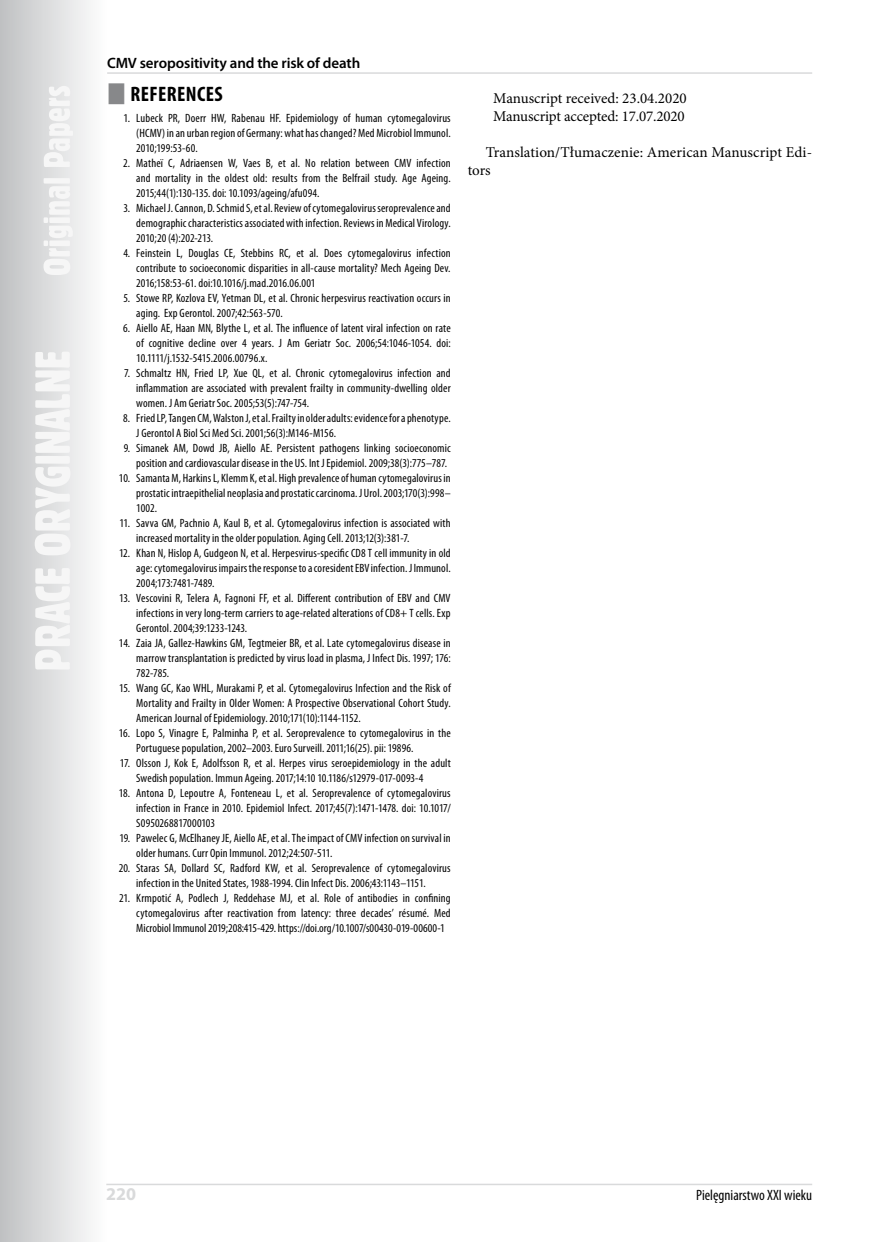
<style>
.page{position:relative;width:876px;height:1242px;background:#fff}
.page>*{position:absolute;margin:0;border:0;box-sizing:border-box;transform-origin:0 0}
.t1{font:700 condensed 21px "Myriad Pro";letter-spacing:.02em;color:#000}
.t2{font:700 18px "Myriad Pro";color:#d9dadb}
.t3{font:15px/18px "Minion Pro";letter-spacing:-.005em;color:#000}
.t4{font:600 15px "Myriad Pro";letter-spacing:-.01em;color:#000}
.t5{font:condensed 15px "Myriad Pro";color:#000}
.t6{font:condensed 12px/15px "Myriad Pro";letter-spacing:.01em;color:#000;text-align:justify}
</style>
<div class="page">
<svg style="left:0;top:0;width:90px;height:1242px;background:#d8d9da"></svg>
<svg style="left:35px;top:86px;width:38px;height:583px"></svg>
<hr style="left:106px;top:1183px;width:706px;height:2px;background:#d9dadb">
<hr style="left:107px;top:72px;width:705px;height:2px;background:#d9dadb">
<p class="t4" style="left:107px;top:53px;width:255px">CMV seropositivity and the risk of death</p>
<h1 class="t1" style="left:131px;top:81px;width:94px">REFERENCES</h1>
<p class="t6" style="left:136px;top:110px;width:316px;text-indent:-13px">1. Lubeck PR, Doerr HW, Rabenau HF. Epidemiology of human cytomegalovirus (HCMV) in an urban region of Germany: what has changed? Med Microbiol Immunol.<br>2010;199:53-60.</p>
<p class="t6" style="left:136px;top:155px;width:316px;text-indent:-13px">2. Matheï C, Adriaensen W, Vaes B, et al. No relation between CMV infection and mortality in the oldest old: results from the Belfrail study. Age Ageing.<br>2015;44(1):130-135. doi: 10.1093/ageing/afu094.</p>
<p class="t6" style="left:136px;top:200px;width:316px;text-indent:-13px">3. Michael J. Cannon, D. Schmid S, et al. Review of cytomegalovirus seroprevalence and demographic characteristics associated with infection. Reviews in Medical Virology.<br>2010;20 (4):202-213.</p>
<p class="t6" style="left:136px;top:245px;width:316px;text-indent:-13px">4. Feinstein L, Douglas CE, Stebbins RC, et al. Does cytomegalovirus infection contribute to socioeconomic disparities in all-cause mortality? Mech Ageing Dev.<br>2016;158:53-61. doi:10.1016/j.mad.2016.06.001</p>
<p class="t6" style="left:136px;top:290px;width:316px;text-indent:-13px">5. Stowe RP, Kozlova EV, Yetman DL, et al. Chronic herpesvirus reactivation occurs in aging. Exp Gerontol. 2007;42:563-570.</p>
<p class="t6" style="left:136px;top:320px;width:316px;text-indent:-13px">6. Aiello AE, Haan MN, Blythe L, et al. The influence of latent viral infection on rate of cognitive decline over 4 years. J Am Geriatr Soc. 2006;54:1046-1054. doi:<br>10.1111/j.1532-5415.2006.00796.x.</p>
<p class="t6" style="left:136px;top:365px;width:316px;text-indent:-12px">7. Schmaltz HN, Fried LP, Xue QL, et al. Chronic cytomegalovirus infection and inflammation are associated with prevalent frailty in community-dwelling older women. J Am Geriatr Soc. 2005;53(5):747-754.</p>
<p class="t6" style="left:136px;top:410px;width:316px;text-indent:-13px">8. Fried LP, Tangen CM, Walston J, et al. Frailty in older adults: evidence for a phenotype.<br>J Gerontol A Biol Sci Med Sci. 2001;56(3):M146-M156.</p>
<p class="t6" style="left:124px;top:440px;width:329px;text-align:right">9. Simanek AM, Dowd JB, Aiello AE. Persistent pathogens linking socioeconomic position and cardiovascular disease in the US. Int J Epidemiol. 2009;38(3):775–787.</p>
<p class="t6" style="left:136px;top:470px;width:316px;text-indent:-17px">10. Samanta M, Harkins L, Klemm K, et al. High prevalence of human cytomegalovirus in prostatic intraepithelial neoplasia and prostatic carcinoma. J Urol. 2003;170(3):998– 1002.</p>
<p class="t6" style="left:136px;top:515px;width:316px;text-indent:-17px">11. Savva GM, Pachnio A, Kaul B, et al. Cytomegalovirus infection is associated with increased mortality in the older population. Aging Cell. 2013;12(3):381-7.</p>
<p class="t6" style="left:136px;top:545px;width:316px;text-indent:-17px">12. Khan N, Hislop A, Gudgeon N, et al. Herpesvirus-specific CD8 T cell immunity in old age: cytomegalovirus impairs the response to a coresident EBV infection. J Immunol.<br>2004;173:7481-7489.</p>
<p class="t6" style="left:136px;top:590px;width:316px;text-indent:-17px">13. Vescovini R, Telera A, Fagnoni FF, et al. Different contribution of EBV and CMV infections in very long-term carriers to age-related alterations of CD8+ T cells. Exp Gerontol. 2004;39:1233-1243.</p>
<p class="t6" style="left:136px;top:635px;width:316px;text-indent:-17px">14. Zaia JA, Gallez-Hawkins GM, Tegtmeier BR, et al. Late cytomegalovirus disease in marrow transplantation is predicted by virus load in plasma, J Infect Dis. 1997; 176:<br>782-785.</p>
<p class="t6" style="left:136px;top:680px;width:316px;text-indent:-17px">15. Wang GC, Kao WHL, Murakami P, et al. Cytomegalovirus Infection and the Risk of Mortality and Frailty in Older Women: A Prospective Observational Cohort Study.<br>American Journal of Epidemiology. 2010;171(10):1144-1152.</p>
<p class="t6" style="left:136px;top:725px;width:316px;text-indent:-17px">16. Lopo S, Vinagre E, Palminha P, et al. Seroprevalence to cytomegalovirus in the<br>Portuguese population, 2002–2003. Euro Surveill. 2011;16(25). pii: 19896.</p>
<p class="t6" style="left:136px;top:755px;width:316px;text-indent:-16px">17. Olsson J, Kok E, Adolfsson R, et al. Herpes virus seroepidemiology in the adult<br>Swedish population. Immun Ageing. 2017;14:10 10.1186/s12979-017-0093-4</p>
<p class="t6" style="left:136px;top:785px;width:316px;text-indent:-17px">18. Antona D, Lepoutre A, Fonteneau L, et al. Seroprevalence of cytomegalovirus infection in France in 2010. Epidemiol Infect. 2017;45(7):1471-1478. doi: 10.1017/ S0950268817000103</p>
<p class="t6" style="left:136px;top:830px;width:316px;text-indent:-17px">19. Pawelec G, McElhaney JE, Aiello AE, et al. The impact of CMV infection on survival in older humans. Curr Opin Immunol. 2012;24:507-511.</p>
<p class="t6" style="left:136px;top:860px;width:316px;text-indent:-18px">20. Staras SA, Dollard SC, Radford KW, et al. Seroprevalence of cytomegalovirus infection in the United States, 1988-1994. Clin Infect Dis. 2006;43:1143–1151.</p>
<p class="t6" style="left:136px;top:890px;width:316px;text-indent:-17px">21. Krmpotić A, Podlech J, Reddehase MJ, et al. Role of antibodies in confining cytomegalovirus after reactivation from latency: three decades’ résumé. Med Microbiol Immunol 2019;208:415-429. https://doi.org/10.1007/s00430-019-00600-1</p>
<p class="t3" style="left:493px;top:89px;width:195px">Manuscript received: 23.04.2020<br>Manuscript accepted: 17.07.2020</p>
<p class="t3" style="left:468px;top:143px;width:346px;text-indent:18px">Translation/Tłumaczenie: American Manuscript Edi&shy;tors</p>
<h2 class="t2" style="left:106px;top:1182px;width:31px">220</h2>
<p class="t5" style="left:696px;top:1186px;width:118px">Pielęgniarstwo XXI wieku</p>
</div>
